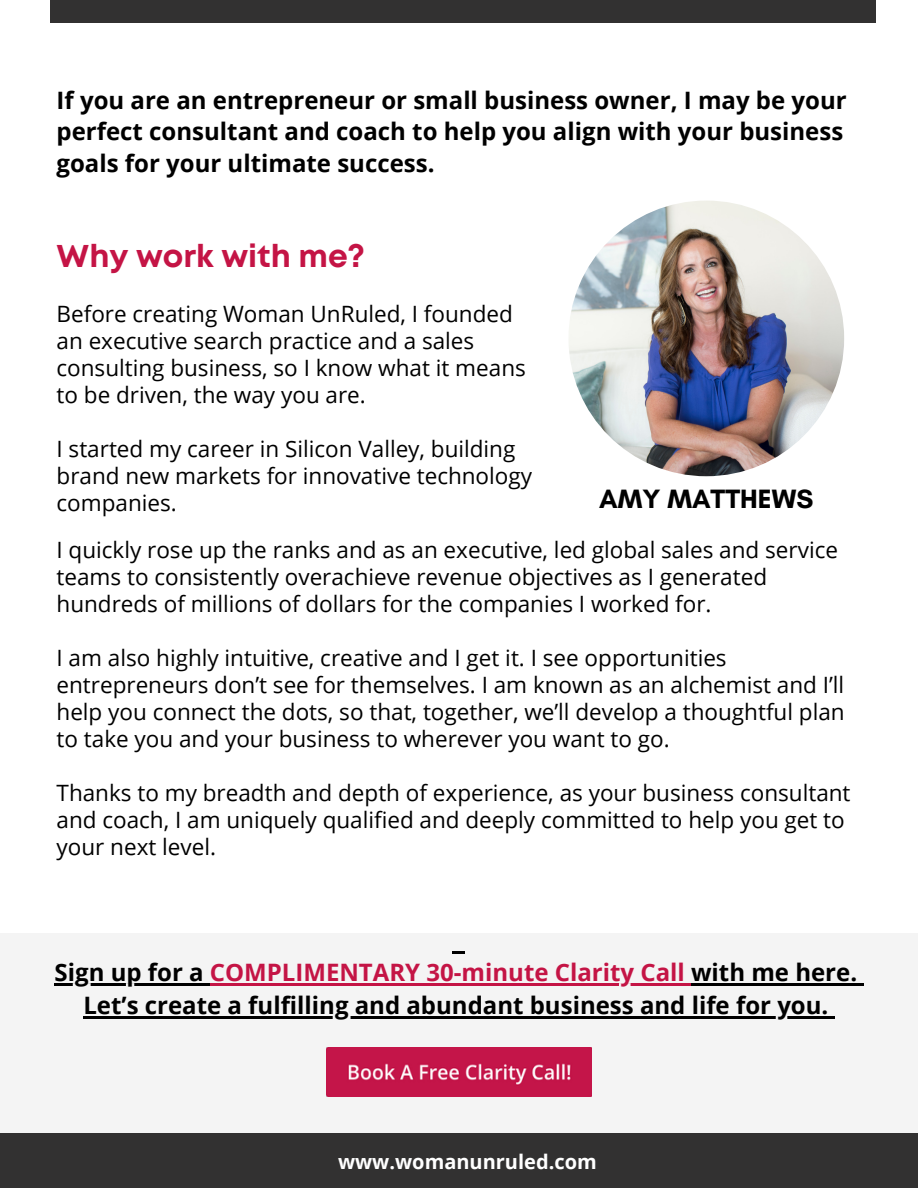
<style>
.page{position:relative;width:918px;height:1188px;background:#fff}
.page>*{position:absolute;margin:0;border:0;box-sizing:border-box;transform-origin:0 0}
.t1{font:700 31.5px "Mont";color:#c41445}
.t2{font:700 27px "Glacial Indifference";color:#000}
.t3{font:700 24px/31.5px "Open Sans";color:#000}
.t4{font:22.5px/27px "Open Sans";color:#000}
.t5{font:700 19.95px "Open Sans";color:#fff}
.s1{color:#c41445}
</style>
<div class="page">
<img style="left:568px;top:201px;width:276px;height:275px;border-radius:50%">
<div style="left:0;top:933px;width:918px;height:255px;background:#f4f4f4"></div>
<img style="left:327px;top:1048px;width:264px;height:48px">
<svg style="left:453px;top:951px;width:12px;height:2px"></svg>
<hr style="left:55px;top:984px;width:155px;height:2px;background:#000">
<hr style="left:210px;top:984px;width:339px;height:2px;background:#c41445">
<hr style="left:549px;top:984px;width:142px;height:2px;background:#c41445">
<hr style="left:691px;top:984px;width:166px;height:2px;background:#000">
<svg style="left:857px;top:984px;width:6px;height:2px"></svg>
<hr style="left:83px;top:1016px;width:745px;height:3px;background:#000">
<svg style="left:828px;top:1016px;width:7px;height:3px"></svg>
<div style="left:50px;top:0;width:826px;height:23px;background:#323131"></div>
<div style="left:0;top:1133px;width:917px;height:55px;background:#323131"></div>
<p class="t3" style="left:57px;top:84px;width:792px">If you are an entrepreneur or small business owner, I may be your perfect consultant and coach to help you align with your business goals for your ultimate success.</p>
<h1 class="t1" style="left:57px;top:244px;width:310px">Why work with me?</h1>
<p class="t4" style="left:57px;top:300px;width:471px">Before creating Woman UnRuled, I founded an executive search practice and a sales consulting business, so I know what it means to be driven, the way you are.</p>
<p class="t4" style="left:57px;top:435px;width:477px">I started my career in Silicon Valley, building brand new markets for innovative technology companies.</p>
<p class="t4" style="left:57px;top:536px;width:783px">I quickly rose up the ranks and as an executive, led global sales and service teams to consistently overachieve revenue objectives as I generated hundreds of millions of dollars for the companies I worked for.</p>
<p class="t4" style="left:57px;top:644px;width:790px">I am also highly intuitive, creative and I get it. I see opportunities entrepreneurs don’t see for themselves. I am known as an alchemist and I’ll help you connect the dots, so that, together, we’ll develop a thoughtful plan to take you and your business to wherever you want to go.</p>
<p class="t4" style="left:57px;top:779px;width:796px">Thanks to my breadth and depth of experience, as your business consultant and coach, I am uniquely qualified and deeply committed to help you get to your next level.</p>
<p class="t2" style="left:599px;top:483px;width:216px">AMY MATTHEWS</p>
<p class="t3" style="left:55px;top:956px;width:804px;line-height:32.7px;text-align:center">Sign up for a <span class="s1">COMPLIMENTARY 30-minute Clarity Call</span> with me here.<br>Let’s create a fulfilling and abundant business and life for you.</p>
<p class="t5" style="left:338px;top:1148px;width:260px">www.womanunruled.com</p>
</div>
